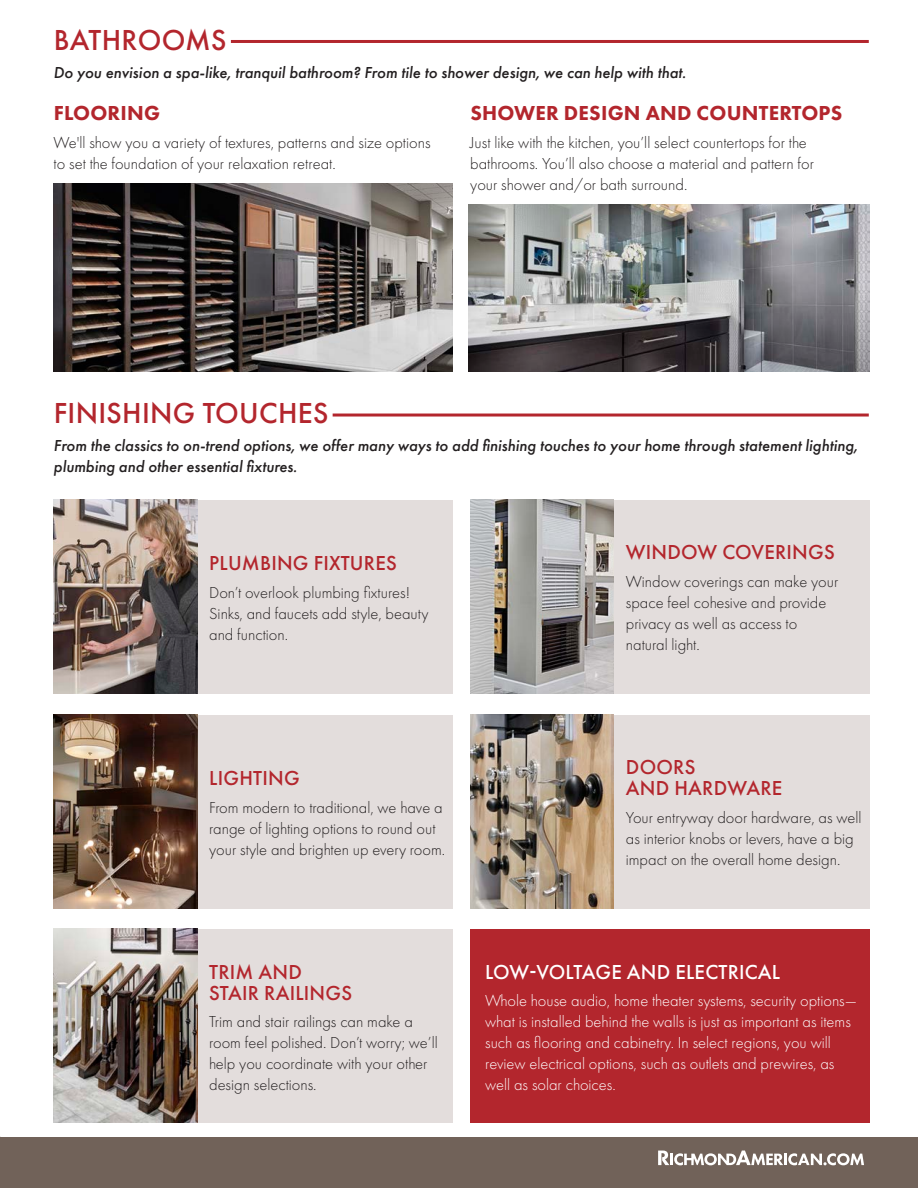
<style>
.page{position:relative;width:918px;height:1188px;background:#fff}
.page>*{position:absolute;margin:0;border:0;box-sizing:border-box;transform-origin:0 0}
.Smaller_Header{font:500 30px "Futura PT";letter-spacing:.01em;color:#b3262d}
.Smaller_Header-2{font:500 21px/21px "Futura PT";letter-spacing:.01em;color:#b3262d}
.Smaller_Header-3{font:800 21px "Futura PT";letter-spacing:.01em;color:#b3262d}
.Smaller_Header-4{font:500 21px "Futura PT";letter-spacing:.01em;color:#fff}
.Smaller_Header-5{font:300 16.5px/21px "Futura PT";color:#231f20}
.Smaller_Header-6{font:300 16.5px "Futura PT";color:#fff}
.Smaller_Header-7{font:italic 500 16.5px/21px "Futura PT";color:#231f20}
</style>
<div class="page">
<div style="left:54px;top:500px;width:399px;height:194px;background:#e3dddc"></div>
<div style="left:54px;top:715px;width:399px;height:194px;background:#e3dddc"></div>
<div style="left:54px;top:930px;width:399px;height:193px;background:#e3dddc"></div>
<div style="left:470px;top:500px;width:399px;height:194px;background:#e3dddc"></div>
<div style="left:470px;top:715px;width:399px;height:194px;background:#e3dddc"></div>
<div style="left:470px;top:930px;width:399px;height:193px;background:#b3262d"></div>
<div style="left:0;top:1137px;width:918px;height:51px;background:#716259"></div>
<svg style="left:658px;top:1151px;width:206px;height:14px"></svg>
<img style="left:468px;top:205px;width:401px;height:167px">
<img style="left:54px;top:183px;width:399px;height:189px">
<img style="left:54px;top:499px;width:143px;height:195px">
<img style="left:54px;top:714px;width:143px;height:195px">
<img style="left:54px;top:929px;width:143px;height:193px">
<img style="left:470px;top:500px;width:144px;height:194px">
<img style="left:470px;top:715px;width:144px;height:194px">
<hr style="left:231px;top:40px;width:638px;height:3px;background:#b3262d">
<hr style="left:333px;top:414px;width:536px;height:3px;background:#b3262d">
<p class="Smaller_Header" style="left:54px;top:22px;width:174px">BATHROOMS</p>
<p class="Smaller_Header-7" style="left:54px;top:62px;width:634px">Do you envision a spa-like, tranquil bathroom? From tile to shower design, we can help with that.</p>
<p class="Smaller_Header-3" style="left:54px;top:100px;width:108px">FLOORING</p>
<p class="Smaller_Header-5" style="left:54px;top:132px;width:379px">We'll show you a variety of textures, patterns and size options to set the foundation of your relaxation retreat.</p>
<p class="Smaller_Header-3" style="left:470px;top:100px;width:374px">SHOWER DESIGN AND COUNTERTOPS</p>
<p class="Smaller_Header-5" style="left:470px;top:132px;width:345px">Just like with the kitchen, you’ll select countertops for the bathrooms. You’ll also choose a material and pattern for your shower and/or bath surround.</p>
<p class="Smaller_Header" style="left:54px;top:395px;width:276px">FINISHING TOUCHES</p>
<p class="Smaller_Header-7" style="left:54px;top:435px;width:806px">From the classics to on-trend options, we offer many ways to add finishing touches to your home through statement lighting, plumbing and other essential fixtures.</p>
<p class="Smaller_Header-2" style="left:209px;top:552px;width:189px">PLUMBING FIXTURES</p>
<p class="Smaller_Header-5" style="left:209px;top:582px;width:221px">Don’t overlook plumbing fixtures!<br>Sinks, and faucets add style, beauty and function.</p>
<p class="Smaller_Header-2" style="left:626px;top:542px;width:210px">WINDOW COVERINGS</p>
<p class="Smaller_Header-5" style="left:626px;top:571px;width:214px">Window coverings can make your space feel cohesive and provide privacy as well as access to natural light.</p>
<p class="Smaller_Header-2" style="left:209px;top:767px;width:92px">LIGHTING</p>
<p class="Smaller_Header-5" style="left:209px;top:797px;width:237px">From modern to traditional, we have a range of lighting options to round out your style and brighten up every room.</p>
<p class="Smaller_Header-2" style="left:209px;top:961px;width:144px">TRIM AND<br>STAIR RAILINGS</p>
<p class="Smaller_Header-5" style="left:209px;top:1011px;width:230px">Trim and stair railings can make a room feel polished. Don’t worry; we’ll help you coordinate with your other design selections.</p>
<p class="Smaller_Header-2" style="left:626px;top:757px;width:158px">DOORS<br>AND HARDWARE</p>
<p class="Smaller_Header-5" style="left:626px;top:807px;width:237px">Your entryway door hardware, as well as interior knobs or levers, have a big impact on the overall home design.</p>
<p class="Smaller_Header-4" style="left:485px;top:959px;width:296px">LOW-VOLTAGE AND ELECTRICAL</p>
<p class="Smaller_Header-6" style="left:485px;top:991px;width:373px">Whole house audio, home theater systems, security options—</p>
<p class="Smaller_Header-6" style="left:485px;top:1012px;width:367px">what is installed behind the walls is just as important as items</p>
<p class="Smaller_Header-6" style="left:485px;top:1033px;width:347px">such as flooring and cabinetry. In select regions, you will</p>
<p class="Smaller_Header-6" style="left:485px;top:1054px;width:351px">review electrical options, such as outlets and prewires, as</p>
<p class="Smaller_Header-6" style="left:485px;top:1076px;width:132px">well as solar choices.</p>
</div>
